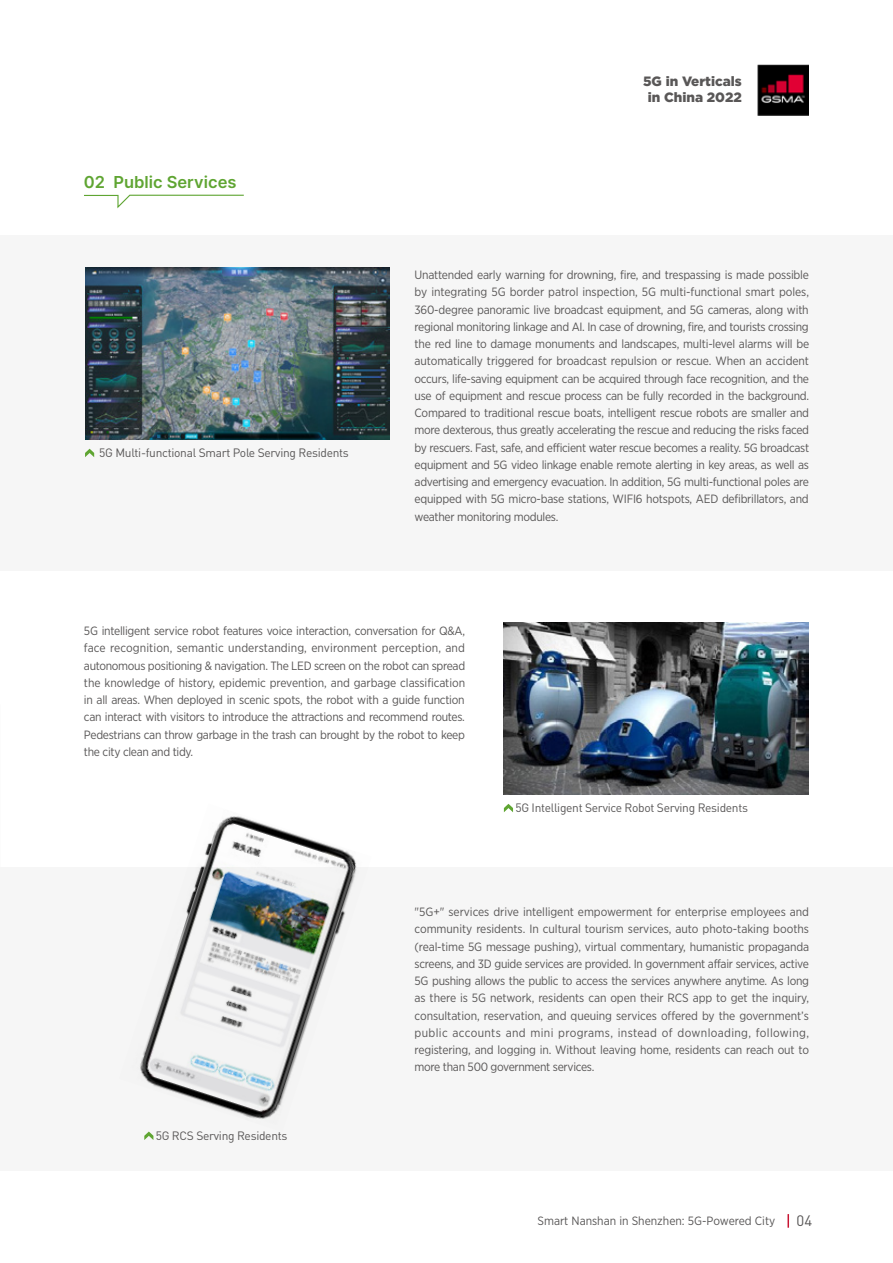
<style>
.page{position:relative;width:893px;height:1263px;background:#fff}
.page>*{position:absolute;margin:0;border:0;box-sizing:border-box;transform-origin:0 0}
.t1{font:600 16.5px "Inter";color:#5fa532}
.t2{font:15px "DIN";color:#595757}
.t3{font:900 13.5px/16.2px "Gotham Pro";color:#595757;text-align:center}
.t4{font:12px/17.2px "Gotham Narrow";letter-spacing:-.025em;color:#595757;text-align:justify}
.t5{font:12px "DIN";letter-spacing:-.025em;color:#595757}
.t6{font:12px "Gotham Narrow";color:#595757}
</style>
<div class="page">
<img style="left:757px;top:65px;width:51px;height:51px">
<div style="left:0;top:235px;width:893px;height:336px;background:#f6f6f6"></div>
<div style="left:0;top:867px;width:893px;height:303px;background:#f6f6f6"></div>
<img style="left:85px;top:268px;width:305px;height:171px">
<img style="left:504px;top:623px;width:305px;height:171px">
<svg style="left:85px;top:449px;width:9px;height:8px"></svg>
<svg style="left:504px;top:804px;width:9px;height:8px"></svg>
<svg style="left:144px;top:1132px;width:9px;height:8px"></svg>
<img style="left:140px;top:816px;width:217px;height:316px">
<svg style="left:84px;top:194px;width:160px;height:15px"></svg>
<svg style="left:787px;top:1214px;width:2px;height:14px"></svg>
<h1 class="t1" style="left:84px;top:170px;width:154px">02 Public Services</h1>
<p class="t5" style="left:99px;top:445px;width:251px">5G Multi-functional Smart Pole Serving Residents</p>
<p class="t3" style="left:643px;top:73px;width:100px">5G in Verticals in China 2022</p>
<p class="t4" style="left:415px;top:266px;width:396px">Unattended early warning for drowning, fire, and trespassing is made possible by integrating 5G border patrol inspection, 5G multi-functional smart poles, 360-degree panoramic live broadcast equipment, and 5G cameras, along with regional monitoring linkage and AI. In case of drowning, fire, and tourists crossing the red line to damage monuments and landscapes, multi-level alarms will be automatically triggered for broadcast repulsion or rescue. When an accident occurs, life-saving equipment can be acquired through face recognition, and the use of equipment and rescue process can be fully recorded in the background.<br>Compared to traditional rescue boats, intelligent rescue robots are smaller and more dexterous, thus greatly accelerating the rescue and reducing the risks faced by rescuers. Fast, safe, and efficient water rescue becomes a reality. 5G broadcast equipment and 5G video linkage enable remote alerting in key areas, as well as advertising and emergency evacuation. In addition, 5G multi-functional poles are equipped with 5G micro-base stations, WIFI6 hotspots, AED defibrillators, and weather monitoring modules.</p>
<p class="t4" style="left:84px;top:622px;width:383px">5G intelligent service robot features voice interaction, conversation for Q&amp;A, face recognition, semantic understanding, environment perception, and autonomous positioning &amp; navigation. The LED screen on the robot can spread the knowledge of history, epidemic prevention, and garbage classification in all areas. When deployed in scenic spots, the robot with a guide function can interact with visitors to introduce the attractions and recommend routes.<br>Pedestrians can throw garbage in the trash can brought by the robot to keep the city clean and tidy.</p>
<p class="t5" style="left:515px;top:800px;width:234px">5G Intelligent Service Robot Serving Residents</p>
<p class="t5" style="left:156px;top:1128px;width:133px">5G RCS Serving Residents</p>
<p class="t4" style="left:415px;top:903px;width:396px">"5G+" services drive intelligent empowerment for enterprise employees and community residents. In cultural tourism services, auto photo-taking booths (real-time 5G message pushing), virtual commentary, humanistic propaganda screens, and 3D guide services are provided. In government affair services, active 5G pushing allows the public to access the services anywhere anytime. As long as there is 5G network, residents can open their RCS app to get the inquiry, consultation, reservation, and queuing services offered by the government’s public accounts and mini programs, instead of downloading, following, registering, and logging in. Without leaving home, residents can reach out to more than 500 government services.</p>
<p class="t6" style="left:537px;top:1214px;width:239px">Smart Nanshan in Shenzhen: 5G-Powered City</p>
<p class="t2" style="left:796px;top:1211px;width:17px">04</p>
</div>
